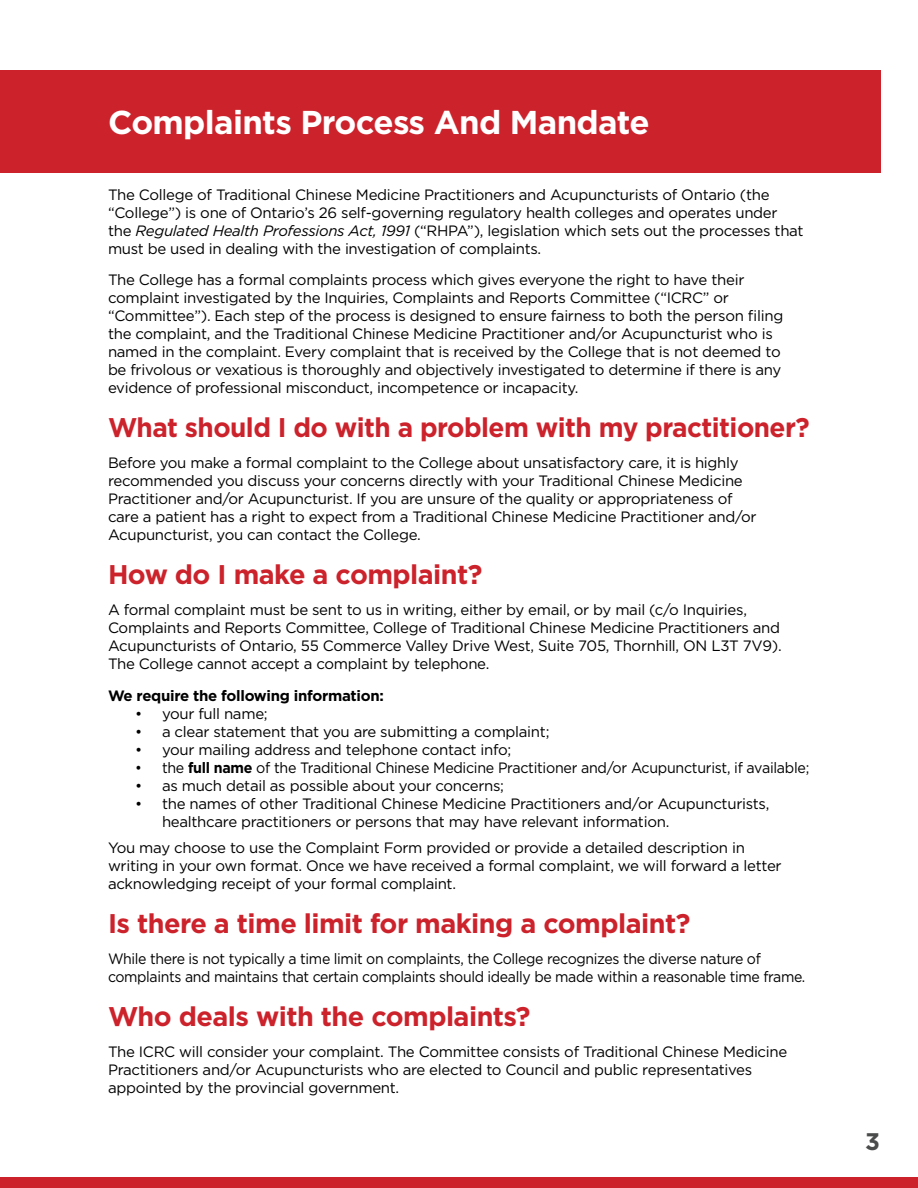
<style>
.page{position:relative;width:918px;height:1188px;background:#fff}
.page>*{position:absolute;margin:0;border:0;box-sizing:border-box;transform-origin:0 0}
.t1{font:700 33px "Gotham";letter-spacing:-.02em;color:#fff}
.t2{font:700 27px "Gotham";letter-spacing:-.02em;color:#cc222b}
.t3{font:700 24px "Gotham";color:#4a4b4b}
.t4{font:15px/18px "Gotham";letter-spacing:-.02em;color:#000}
.t5{font:15px/18px "Gotham";letter-spacing:-.02em;color:#000;scale:.94 1}
.t6{font:15px "Gotham";letter-spacing:-.02em;color:#000;scale:.95 1}
.t7{font:700 15px "Gotham";letter-spacing:-.02em;color:#000}
.s1{font-style:italic}
.s2{font-weight:700}
</style>
<div class="page">
<div style="left:0;top:1177px;width:918px;height:11px;background:#cc222b"></div>
<div style="left:0;top:70px;width:880px;height:102px;background:#cc222b"></div>
<h1 class="t1" style="left:108px;top:101px;width:543px">Complaints Process And Mandate</h1>
<p class="t4" style="left:108px;top:185px;width:697px">The College of Traditional Chinese Medicine Practitioners and Acupuncturists of Ontario (the “College”) is one of Ontario’s 26 self-governing regulatory health colleges and operates under the <span class="s1">Regulated Health Professions Act, 1991</span> (“RHPA”), legislation which sets out the processes that must be used in dealing with the investigation of complaints.</p>
<p class="t4" style="left:108px;top:271px;width:677px">The College has a formal complaints process which gives everyone the right to have their complaint investigated by the Inquiries, Complaints and Reports Committee (“ICRC” or “Committee”). Each step of the process is designed to ensure fairness to both the person filing the complaint, and the Traditional Chinese Medicine Practitioner and/or Acupuncturist who is named in the complaint. Every complaint that is received by the College that is not deemed to be frivolous or vexatious is thoroughly and objectively investigated to determine if there is any evidence of professional misconduct, incompetence or incapacity.</p>
<h2 class="t2" style="left:108px;top:409px;width:703px">What should I do with a problem with my practitioner?</h2>
<p class="t4" style="left:108px;top:454px;width:650px">Before you make a formal complaint to the College about unsatisfactory care, it is highly recommended you discuss your concerns directly with your Traditional Chinese Medicine Practitioner and/or Acupuncturist. If you are unsure of the quality or appropriateness of care a patient has a right to expect from a Traditional Chinese Medicine Practitioner and/or Acupuncturist, you can contact the College.</p>
<h2 class="t2" style="left:108px;top:556px;width:376px">How do I make a complaint?</h2>
<p class="t4" style="left:108px;top:601px;width:675px">A formal complaint must be sent to us in writing, either by email, or by mail (c/o Inquiries, Complaints and Reports Committee, College of Traditional Chinese Medicine Practitioners and Acupuncturists of Ontario, 55 Commerce Valley Drive West, Suite 705, Thornhill, ON L3T 7V9).<br>The College cannot accept a complaint by telephone.</p>
<p class="t7" style="left:108px;top:685px;width:277px">We require the following information:</p>
<p class="t4" style="left:135px;top:704px;width:134px">• your full name;</p>
<p class="t4" style="left:135px;top:722px;width:416px">• a clear statement that you are submitting a complaint;</p>
<p class="t4" style="left:135px;top:740px;width:378px">• your mailing address and telephone contact info;</p>
<p class="t6" style="left:135px;top:758px;width:711px">• the <span class="s2">full name</span> of the Traditional Chinese Medicine Practitioner and/or Acupuncturist, if available;</p>
<p class="t4" style="left:135px;top:776px;width:371px">• as much detail as possible about your concerns;</p>
<p class="t4" style="left:162px;top:794px;width:609px;text-indent:-27px">• the names of other Traditional Chinese Medicine Practitioners and/or Acupuncturists, healthcare practitioners or persons that may have relevant information.</p>
<p class="t4" style="left:108px;top:839px;width:675px">You may choose to use the Complaint Form provided or provide a detailed description in writing in your own format. Once we have received a formal complaint, we will forward a letter acknowledging receipt of your formal complaint.</p>
<h2 class="t2" style="left:108px;top:905px;width:584px">Is there a time limit for making a complaint?</h2>
<p class="t5" style="left:108px;top:950px;width:743px">While there is not typically a time limit on complaints, the College recognizes the diverse nature of complaints and maintains that certain complaints should ideally be made within a reasonable time frame.</p>
<h2 class="t2" style="left:108px;top:998px;width:424px">Who deals with the complaints?</h2>
<p class="t4" style="left:108px;top:1043px;width:681px">The ICRC will consider your complaint. The Committee consists of Traditional Chinese Medicine<br>Practitioners and/or Acupuncturists who are elected to Council and public representatives appointed by the provincial government.</p>
<h3 class="t3" style="left:865px;top:1126px;width:16px">3</h3>
</div>
